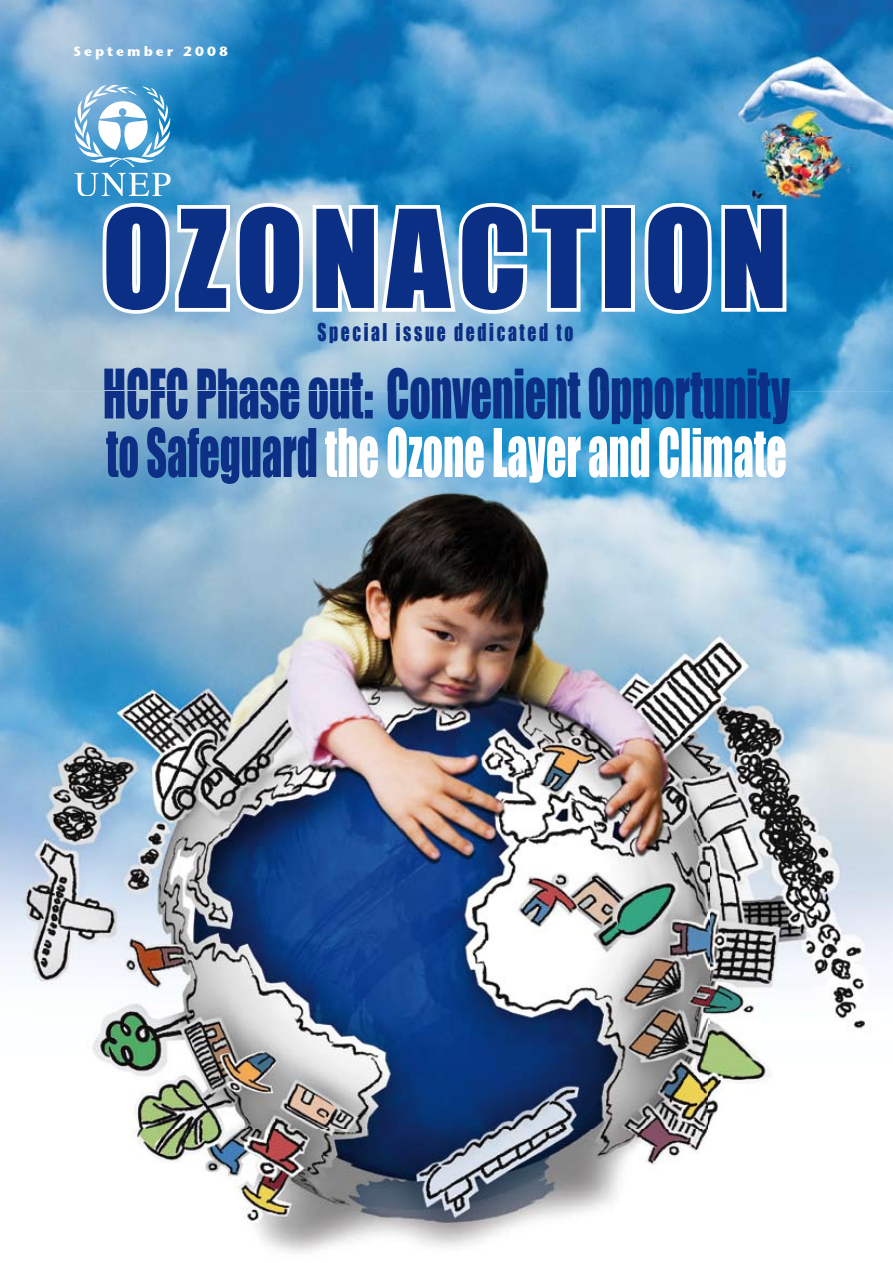
<style>
.page{position:relative;width:893px;height:1263px;background:#fff}
.page>*{position:absolute;margin:0;border:0;box-sizing:border-box;transform-origin:0 0}
.t1{font:125.4px "Impact";letter-spacing:.06em;color:#0a2f85}
.t2{font:61.95px "Impact";letter-spacing:-.005em;color:#0a2f85;scale:.68 1}
.t3{font:22.5px "Impact";letter-spacing:.15em;color:#0a2f85;scale:.78 1}
.t4{font:700 13.5px "Stone Sans ITC";letter-spacing:.22em;color:#fff}
.s1{font-size:52.5px}
</style>
<div class="page">
<img style="left:0;top:0;width:446px;height:391px">
<img style="left:446px;top:0;width:315px;height:368px">
<img style="left:761px;top:0;width:132px;height:54px">
<img style="left:761px;top:221px;width:132px;height:170px">
<img style="left:104px;top:368px;width:260px;height:23px">
<img style="left:388px;top:368px;width:402px;height:23px">
<img style="left:728px;top:54px;width:165px;height:167px">
<svg style="left:73px;top:83px;width:527px;height:236px"></svg>
<div style="left:602px;top:205px;width:33px;height:107px;border:8px solid #fff"></div>
<svg style="left:640px;top:198px;width:150px;height:121px"></svg>
<img style="left:0;top:391px;width:893px;height:862px">
<img style="left:105px;top:391px;width:258px;height:28px">
<img style="left:365px;top:391px;width:8px;height:27px">
<img style="left:388px;top:391px;width:402px;height:33px">
<img style="left:106px;top:427px;width:212px;height:57px">
<img style="left:325px;top:428px;width:53px;height:50px">
<img style="left:388px;top:427px;width:398px;height:56px">
<p class="t4" style="left:73px;top:39px;width:156px">September 2008</p>
<h1 class="t1" style="left:102px;top:181px;width:687px">OZONACTION</h1>
<p class="t3" style="left:317px;top:318px;width:330px">Special issue dedicated to</p>
<p class="t2" style="left:103px;top:356px;width:1012px">HCFC Phase out<span class="s1">:</span> Convenient Opportunity</p>
</div>
